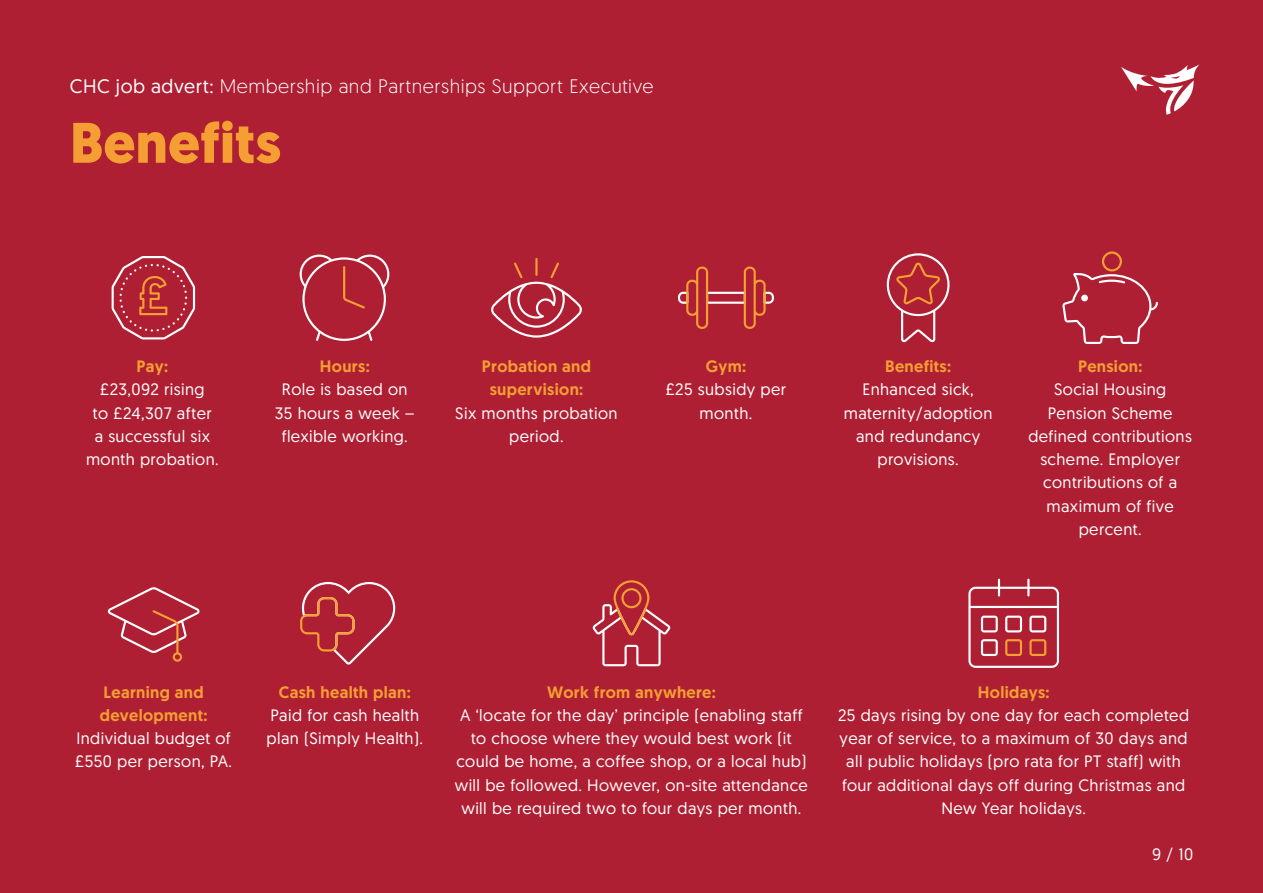
<style>
.page{position:relative;width:1263px;height:893px;background:#af1f33}
.page>*{position:absolute;margin:0;border:0;box-sizing:border-box;transform-origin:0 0}
.t1{font:700 57px "Geomanist";letter-spacing:.005em;color:#f59e33}
.t2{font:300 19.5px "Geomanist";letter-spacing:.025em;color:#fff}
.Body_No_Indent{font:16.5px/23.2px "Geomanist";letter-spacing:.025em;color:#fff;text-align:center}
.Body_No_Indent-2{font:500 16.5px "Geomanist";letter-spacing:.02em;color:#f59e33}
.s1{font-weight:400}
.s2{font-weight:500;color:#f59e33}
</style>
<div class="page">
<svg style="left:1121px;top:64px;width:78px;height:51px"></svg>
<svg style="left:112px;top:256px;width:83px;height:83px"></svg>
<svg style="left:678px;top:267px;width:96px;height:62px"></svg>
<svg style="left:1062px;top:251px;width:96px;height:93px"></svg>
<svg style="left:593px;top:580px;width:77px;height:86px"></svg>
<svg style="left:108px;top:587px;width:92px;height:75px"></svg>
<svg style="left:968px;top:579px;width:91px;height:89px"></svg>
<svg style="left:491px;top:258px;width:91px;height:80px"></svg>
<svg style="left:887px;top:253px;width:62px;height:89px"></svg>
<svg style="left:300px;top:255px;width:89px;height:86px"></svg>
<svg style="left:300px;top:582px;width:96px;height:83px"></svg>
<p class="t2" style="left:70px;top:74px;width:585px"><span class="s1">CHC job advert:</span> Membership and Partnerships Support Executive</p>
<p class="t1" style="left:70px;top:105px;width:213px">Benefits</p>
<p class="Body_No_Indent" style="left:86px;top:354px;width:134px"><span class="s2">Pay:<br></span>£23,092 rising<br>to £24,307 after<br>a successful six month probation.</p>
<p class="Body_No_Indent" style="left:275px;top:354px;width:142px"><span class="s2">Hours:<br></span>Role is based on<br>35 hours a week – flexible working.</p>
<p class="Body_No_Indent" style="left:455px;top:354px;width:164px"><span class="s2">Probation and supervision:<br></span>Six months probation period.</p>
<p class="Body_No_Indent" style="left:1028px;top:354px;width:165px"><span class="s2">Pension:<br></span>Social Housing<br>Pension Scheme defined contributions scheme. Employer contributions of a maximum of five percent.</p>
<p class="Body_No_Indent" style="left:844px;top:354px;width:150px"><span class="s2">Benefits:<br></span>Enhanced sick, maternity/adoption and redundancy provisions.</p>
<p class="Body_No_Indent" style="left:666px;top:354px;width:122px"><span class="s2">Gym:<br></span>£25 subsidy per month.</p>
<p class="Body_No_Indent" style="left:75px;top:680px;width:159px"><span class="s2">Learning and development:<br></span>Individual budget of £550 per person, PA.</p>
<p class="Body_No_Indent" style="left:267px;top:680px;width:158px"><span class="s2">Cash health plan:<br></span>Paid for cash health plan (Simply Health).</p>
<p class="Body_No_Indent" style="left:455px;top:680px;width:355px"><span class="s2">Work from anywhere:<br></span>A ‘locate for the day’ principle (enabling staff to choose where they would best work (it could be home, a coffee shop, or a local hub) will be followed. However, on-site attendance will be required two to four days per month.</p>
<p class="Body_No_Indent-2" style="left:978px;top:681px;width:73px">Holidays:</p>
<p class="Body_No_Indent" style="left:838px;top:703px;width:352px">25 days rising by one day for each completed year of service, to a maximum of 30 days and all public holidays (pro rata for PT staff) with four additional days off during Christmas and New Year holidays.</p>
<p class="Body_No_Indent" style="left:1152px;top:842px;width:43px">9 / 10</p>
</div>
